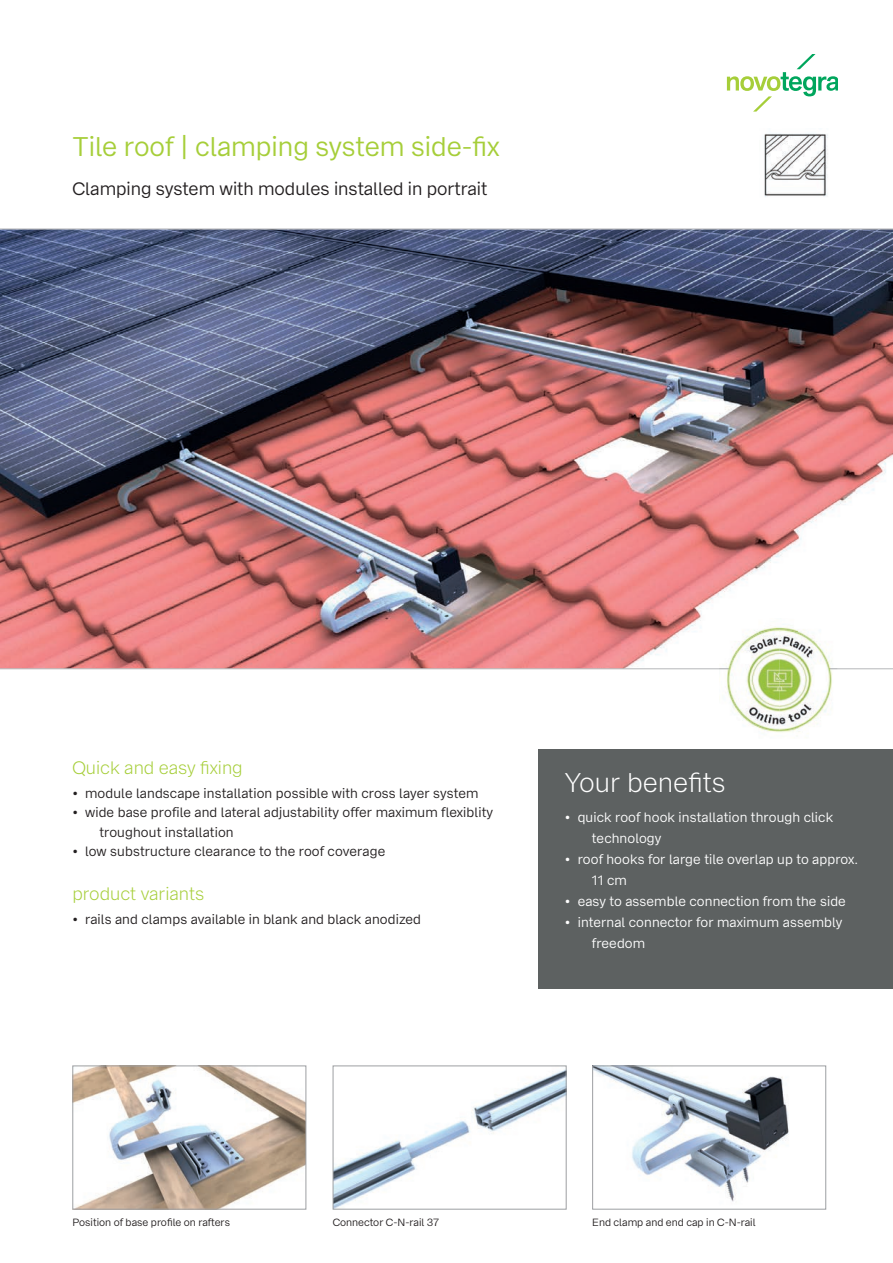
<style>
.page{position:relative;width:893px;height:1263px;background:#fff}
.page>*{position:absolute;margin:0;border:0;box-sizing:border-box;transform-origin:0 0}
.t1{font:27px "Bay Wa Sans";color:#a6ce39}
.t2{font:300 27px "Bay Wa Sans";color:#fff}
.t3{font:18px "Bay Wa Sans";color:#231f20}
.t4{font:300 18px "Bay Wa Sans";color:#a6ce39}
.t5{font:13.5px/19.5px "Bay Wa Sans";letter-spacing:.01em;color:#231f20}
.t6{font:13.5px/21px "Bay Wa Sans";letter-spacing:.01em;color:#fff}
.t7{font:10.5px "Bay Wa Sans";color:#231f20}
</style>
<div class="page">
<svg style="left:727px;top:54px;width:110px;height:58px"></svg>
<img style="left:764px;top:133px;width:64px;height:64px">
<img style="left:0;top:230px;width:893px;height:438px">
<hr style="left:0;top:229px;width:893px;height:1px;background:#9d9fa2">
<hr style="left:0;top:668px;width:893px;height:1px;background:#9d9fa2">
<img style="left:74px;top:1067px;width:230px;height:140px">
<div style="left:72px;top:1065px;width:234px;height:144px;border:1px solid #9d9fa2"></div>
<img style="left:335px;top:1069px;width:230px;height:138px">
<div style="left:333px;top:1065px;width:234px;height:144px;border:1px solid #9d9fa2"></div>
<img style="left:594px;top:1067px;width:195px;height:135px">
<div style="left:592px;top:1065px;width:234px;height:144px;border:1px solid #9d9fa2"></div>
<div style="left:538px;top:749px;width:355px;height:240px;background:#5d6161"></div>
<img style="left:719px;top:618px;width:39px;height:74px">
<img style="left:798px;top:618px;width:39px;height:114px">
<img style="left:758px;top:618px;width:40px;height:11px">
<img style="left:719px;top:668px;width:118px;height:1px">
<img style="left:728px;top:629px;width:102px;height:102px">
<h1 class="t1" style="left:72px;top:130px;width:429px">Tile roof | clamping system side-fix</h1>
<h2 class="t3" style="left:72px;top:177px;width:416px">Clamping system with modules installed in portrait</h2>
<h2 class="t4" style="left:72px;top:757px;width:172px">Quick and easy fixing</h2>
<p class="t5" style="left:72px;top:783px;width:408px">• module landscape installation possible with cross layer system</p>
<p class="t5" style="left:99px;top:803px;width:395px;text-indent:-27px">• wide base profile and lateral adjustability offer maximum flexiblity troughout installation</p>
<p class="t5" style="left:72px;top:842px;width:314px">• low substructure clearance to the roof coverage</p>
<h2 class="t4" style="left:72px;top:883px;width:133px">product variants</h2>
<p class="t5" style="left:72px;top:909px;width:350px">• rails and clamps available in blank and black anodized</p>
<h1 class="t2" style="left:565px;top:766px;width:162px">Your benefits</h1>
<p class="t6" style="left:592px;top:806px;width:243px;text-indent:-27px">• quick roof hook installation through click technology</p>
<p class="t6" style="left:592px;top:848px;width:268px;text-indent:-27px">• roof hooks for large tile overlap up to approx.<br>11 cm</p>
<p class="t6" style="left:565px;top:890px;width:282px">• easy to assemble connection from the side</p>
<p class="t6" style="left:592px;top:911px;width:252px;text-indent:-27px">• internal connector for maximum assembly freedom</p>
<p class="t7" style="left:72px;top:1216px;width:159px">Position of base profile on rafters</p>
<p class="t7" style="left:333px;top:1216px;width:108px">Connector C-N-rail 37</p>
<p class="t7" style="left:592px;top:1216px;width:165px">End clamp and end cap in C-N-rail</p>
</div>
